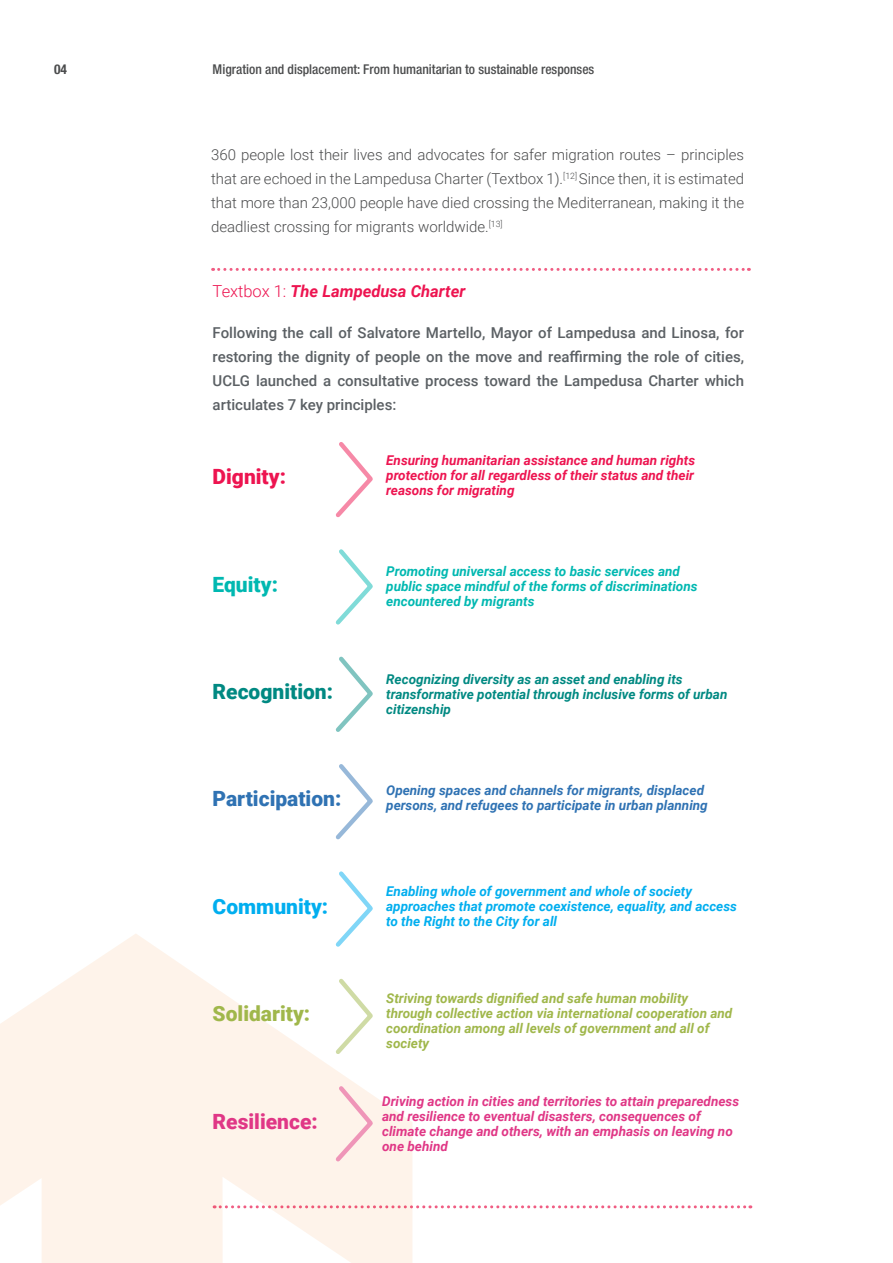
<style>
.page{position:relative;width:893px;height:1263px;background:#fff}
.page>*{position:absolute;margin:0;border:0;box-sizing:border-box;transform-origin:0 0}
.t1{font:900 21px "Roboto";color:#2f72b3}
.t2{font:900 21px "Roboto";color:#008982}
.t3{font:900 21px "Roboto";color:#a0b74b}
.t4{font:900 21px "Roboto";color:#e03786}
.t5{font:900 21px "Roboto";color:#00aeef}
.t6{font:900 21px "Roboto";color:#ed1450}
.t7{font:900 21px "Roboto";color:#00b8b1}
.t8{font:italic 700 16.5px "Roboto";color:#ed1450}
.t9{font:300 15px/24px "Roboto";color:#4b4c4d;text-align:justify}
.t10{font:500 15px/24px "Roboto";color:#5b6064;text-align:justify}
.t11{font:italic 700 13.5px/15px "Roboto";color:#e03786}
.t12{font:italic 700 13.5px/15px "Roboto";color:#a0b74b}
.t13{font:italic 700 13.5px/15px "Roboto";color:#00aeef}
.t14{font:italic 700 13.5px/15px "Roboto";color:#ed1450;text-align:justify}
.t15{font:italic 700 13.5px/15px "Roboto";color:#00b8b1}
.t16{font:italic 700 13.5px/15px "Roboto";color:#008982}
.t17{font:italic 700 13.5px/15px "Roboto";color:#2f72b3}
.t18{font:500 condensed 13.5px "Helvetica Neue";color:#4b4c4d}
.t19{font:700 condensed 13.5px "Helvetica Neue";color:#4b4c4d}
.s1{font-weight:300;font-style:normal}
</style>
<div class="page">
<svg style="left:0;top:934px;width:412px;height:329px;fill:#fef3ea"></svg>
<svg style="left:335px;top:442px;width:38px;height:76px"></svg>
<svg style="left:335px;top:549px;width:38px;height:76px"></svg>
<svg style="left:335px;top:656px;width:38px;height:76px"></svg>
<svg style="left:336px;top:764px;width:37px;height:76px"></svg>
<svg style="left:334px;top:871px;width:40px;height:77px"></svg>
<svg style="left:334px;top:977px;width:40px;height:78px"></svg>
<svg style="left:334px;top:1084px;width:40px;height:79px;background:#fbe6e3"></svg>
<svg style="left:213px;top:268px;width:536px;height:3px"></svg>
<svg style="left:214px;top:1205px;width:537px;height:3px"></svg>
<p class="t19" style="left:54px;top:61px;width:14px">04</p>
<p class="t18" style="left:213px;top:62px;width:383px">Migration and displacement: From humanitarian to sustainable responses</p>
<p class="t9" style="left:211px;top:142px;width:535px">360 people lost their lives and advocates for safer migration routes – principles that are echoed in the Lampedusa Charter (Textbox 1).<sup>[12]</sup> Since then, it is estimated that more than 23,000 people have died crossing the Mediterranean, making it the deadliest crossing for migrants worldwide.<sup>[13]</sup></p>
<p class="t8" style="left:213px;top:279px;width:254px"><span class="s1">Textbox 1:</span> The Lampedusa Charter</p>
<p class="t10" style="left:213px;top:320px;width:533px">Following the call of Salvatore Martello, Mayor of Lampedusa and Linosa, for restoring the dignity of people on the move and reaffirming the role of cities, UCLG launched a consultative process toward the Lampedusa Charter which articulates 7 key principles:</p>
<h1 class="t6" style="left:213px;top:462px;width:75px">Dignity:</h1>
<p class="t14" style="left:386px;top:452px;width:310px">Ensuring humanitarian assistance and human rights protection for all regardless of their status and their reasons for migrating</p>
<h1 class="t7" style="left:213px;top:569px;width:67px">Equity:</h1>
<p class="t15" style="left:386px;top:563px;width:313px">Promoting universal access to basic services and public space mindful of the forms of discriminations encountered by migrants</p>
<h1 class="t2" style="left:213px;top:677px;width:122px">Recognition:</h1>
<p class="t16" style="left:386px;top:672px;width:343px">Recognizing diversity as an asset and enabling its transformative potential through inclusive forms of urban citizenship</p>
<h1 class="t1" style="left:213px;top:784px;width:130px">Participation:</h1>
<p class="t17" style="left:386px;top:782px;width:323px">Opening spaces and channels for migrants, displaced persons, and refugees to participate in urban planning</p>
<h1 class="t5" style="left:213px;top:892px;width:117px">Community:</h1>
<h1 class="t3" style="left:213px;top:999px;width:99px">Solidarity:</h1>
<h1 class="t4" style="left:213px;top:1106px;width:107px">Resilience:</h1>
<p class="t13" style="left:386px;top:883px;width:352px">Enabling whole of government and whole of society approaches that promote coexistence, equality, and access to the Right to the City for all</p>
<p class="t12" style="left:386px;top:990px;width:348px">Striving towards dignified and safe human mobility through collective action via international cooperation and coordination among all levels of government and all of society</p>
<p class="t11" style="left:382px;top:1093px;width:358px">Driving action in cities and territories to attain preparedness and resilience to eventual disasters, consequences of climate change and others, with an emphasis on leaving no one behind</p>
</div>
